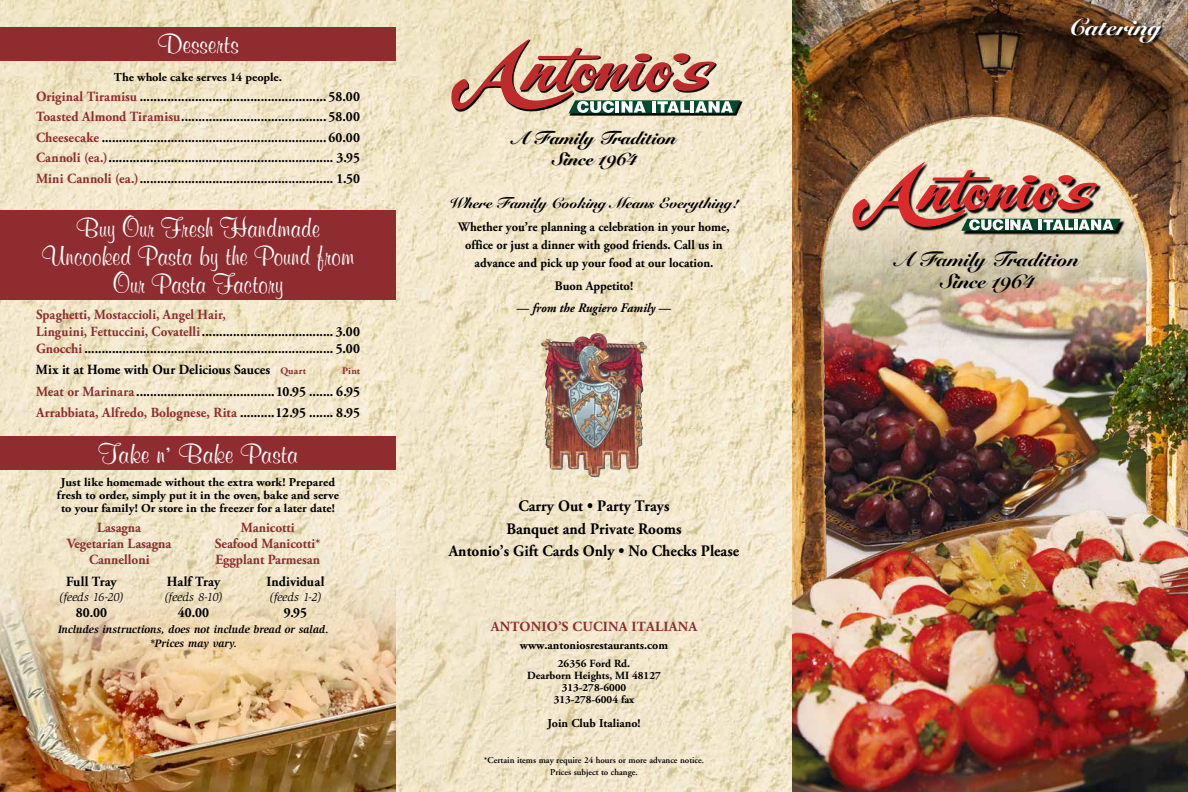
<style>
.page{position:relative;width:1188px;height:792px;background:#fff}
.page>*{position:absolute;margin:0;border:0;box-sizing:border-box;transform-origin:0 0}
.t1{font:700 28px/28px "Murray Hill BT";color:#fff;text-align:center;scale:.95 1}
.t2{font:700 28px "Murray Hill BT";color:#fff}
.t3{font:900 24px "Snell Roundhand";color:#fff}
.t4{font:900 20px/22.5px "Snell Roundhand";color:#000;text-align:center}
.t5{font:900 17.9px/21.4px "Snell Roundhand";color:#000;text-align:center}
.t6{font:700 16px/22.5px "Adobe Garamond Pro";color:#000;text-align:center;scale:.95 1}
.t7{font:900 15px "Snell Roundhand";color:#000}
.t8{font:700 14px/20.4px "Adobe Garamond Pro";letter-spacing:.005em;color:#000;scale:.95 1}
.t9{font:700 14px/16px "Adobe Garamond Pro";color:#8f2c30;text-align:center;scale:.95 1}
.t10{font:700 14px "Adobe Garamond Pro";color:#8f2c30}
.t11{font:700 13px/18px "Adobe Garamond Pro";color:#000;text-align:center;scale:.95 1}
.t12{font:italic 700 13px "Adobe Garamond Pro";color:#000;scale:.95 1}
.t13{font:700 12px/13px "Adobe Garamond Pro";color:#000;text-align:center}
.t14{font:italic 12px "Slimbach Std";letter-spacing:-.01em;color:#000}
.t15{font:italic 700 11px/14px "Slimbach Std";color:#000;text-align:center}
.t16{font:700 11px/12px "Adobe Garamond Pro";color:#000;text-align:center}
.t17{font:700 10px "Adobe Garamond Pro";color:#8f2c30}
.t18{font:600 9px "Adobe Garamond";color:#000}
.t19{font:600 9px "Adobe Garamond Pro";color:#000}
.s1{color:#8f2c30}
.s2{font-size:10px;color:#8f2c30}
.s3{font-style:normal}
</style>
<div class="page">
<img style="left:0;top:0;width:792px;height:792px">
<img style="left:792px;top:684px;width:396px;height:108px">
<img style="left:570px;top:101px;width:173px;height:14px">
<svg style="left:451px;top:39px;width:290px;height:74px;background:#c8a38e"></svg>
<div style="left:510px;top:131px;width:169px;height:39px;background:#000;opacity:.25"></div>
<img style="left:541px;top:333px;width:55px;height:137px">
<img style="left:792px;top:0;width:396px;height:684px">
<svg style="left:854px;top:163px;width:271px;height:72px"></svg>
<svg style="left:853px;top:162px;width:268px;height:69px;background:#c09483"></svg>
<svg style="left:1071px;top:17px;width:97px;height:30px;background:#5b4029"></svg>
<div style="left:0;top:210px;width:396px;height:90px;background:#8f2c30"></div>
<div style="left:0;top:27px;width:396px;height:34px;background:#8f2c30"></div>
<div style="left:0;top:436px;width:396px;height:34px;background:#8f2c30"></div>
<img style="left:0;top:545px;width:396px;height:247px">
<h1 class="t2" style="left:158px;top:27px;width:82px">Desserts</h1>
<p class="t13" style="left:114px;top:71px;width:170px">The whole cake serves 14 people.</p>
<p class="t8" style="left:36px;top:87px;width:343px;text-align:justify"><span class="s1">Original Tiramisu</span> ...................................................... 58.00<br><span class="s1">Toasted Almond Tiramisu</span>.......................................... 58.00<br><span class="s1">Cheesecake</span> ................................................................. 60.00<br><span class="s1">Cannoli (ea.)</span>................................................................. 3.95<br><span class="s1">Mini Cannoli (ea.)</span>........................................................ 1.50</p>
<h1 class="t1" style="left:42px;top:212px;width:330px">Buy Our Fresh Handmade<br>Uncooked Pasta by the Pound from<br>Our Pasta Factory</h1>
<p class="t8" style="left:36px;top:307px;width:343px;line-height:16.8px"><span class="s1">Spaghetti, Mostaccioli, Angel Hair,<br>Linguini, Fettuccini, Covatelli</span>...................................... 3.00<br><span class="s1">Gnocchi</span> ........................................................................ 5.00</p>
<p class="t8" style="left:36px;top:360px;width:286px">Mix it at Home with Our Delicious Sauces <span class="s2">Quart</span></p>
<p class="t17" style="left:342px;top:365px;width:19px">Pint</p>
<p class="t8" style="left:36px;top:381px;width:343px;line-height:21.3px"><span class="s1">Meat or Marinara</span> ........................................10.95 ....... 6.95<br><span class="s1">Arrabbiata, Alfredo, Bolognese, Rita</span> ..........12.95 ....... 8.95</p>
<h1 class="t2" style="left:98px;top:436px;width:201px">Take n’ Bake Pasta</h1>
<p class="t13" style="left:57px;top:476px;width:284px">Just like homemade without the extra work! Prepared fresh to order, simply put it in the oven, bake and serve to your family! Or store in the freezer for a later date!</p>
<p class="t9" style="left:67px;top:520px;width:111px">Lasagna<br>Vegetarian Lasagna<br>Cannelloni</p>
<p class="t9" style="left:215px;top:520px;width:113px">Manicotti<br>Seafood Manicotti*<br>Eggplant Parmesan</p>
<p class="t8" style="left:66px;top:572px;width:55px">Full Tray</p>
<p class="t14" style="left:59px;top:590px;width:67px">(feeds 16-20)</p>
<p class="t8" style="left:76px;top:603px;width:35px">80.00</p>
<p class="t8" style="left:267px;top:572px;width:62px">Individual</p>
<p class="t14" style="left:269px;top:590px;width:54px">(feeds 1-2)</p>
<p class="t8" style="left:284px;top:603px;width:26px">9.95</p>
<p class="t15" style="left:58px;top:623px;width:272px">Includes instructions, does not include bread or salad. *Prices may vary.</p>
<p class="t8" style="left:167px;top:572px;width:58px">Half Tray</p>
<p class="t14" style="left:164px;top:590px;width:60px">(feeds 8-10)</p>
<p class="t8" style="left:178px;top:603px;width:35px">40.00</p>
<p class="t5" style="left:512px;top:127px;width:165px">A Family Tradition<br>Since 1964</p>
<p class="t7" style="left:450px;top:195px;width:290px">Where Family Cooking Means Everything!</p>
<p class="t11" style="left:458px;top:218px;width:287px">Whether you’re planning a celebration in your home, office or just a dinner with good friends. Call us in advance and pick up your food at our location.</p>
<p class="t11" style="left:555px;top:277px;width:84px">Buon Appetito!</p>
<p class="t12" style="left:517px;top:300px;width:164px"><span class="s3">—</span> from the Rugiero Family <span class="s3">—</span></p>
<p class="t6" style="left:449px;top:495px;width:307px">Carry Out • Party Trays<br>Banquet and Private Rooms<br>Antonio’s Gift Cards Only • No Checks Please</p>
<p class="t10" style="left:491px;top:619px;width:208px">ANTONIO’S CUCINA ITALIANA</p>
<p class="t13" style="left:520px;top:639px;width:150px">www.antoniosrestaurants.com</p>
<p class="t16" style="left:527px;top:657px;width:135px">26356 Ford Rd.<br>Dearborn Heights, MI 48127<br>313-278-6000<br>313-278-6004 fax</p>
<p class="t13" style="left:547px;top:717px;width:95px">Join Club Italiano!</p>
<p class="t18" style="left:484px;top:755px;width:222px">*Certain items may require 24 hours or more advance notice.</p>
<p class="t19" style="left:550px;top:767px;width:89px">Prices subject to change.</p>
<h2 class="t3" style="left:1069px;top:12px;width:94px">Catering</h2>
<h3 class="t4" style="left:895px;top:248px;width:185px">A Family Tradition<br>Since 1964</h3>
</div>
